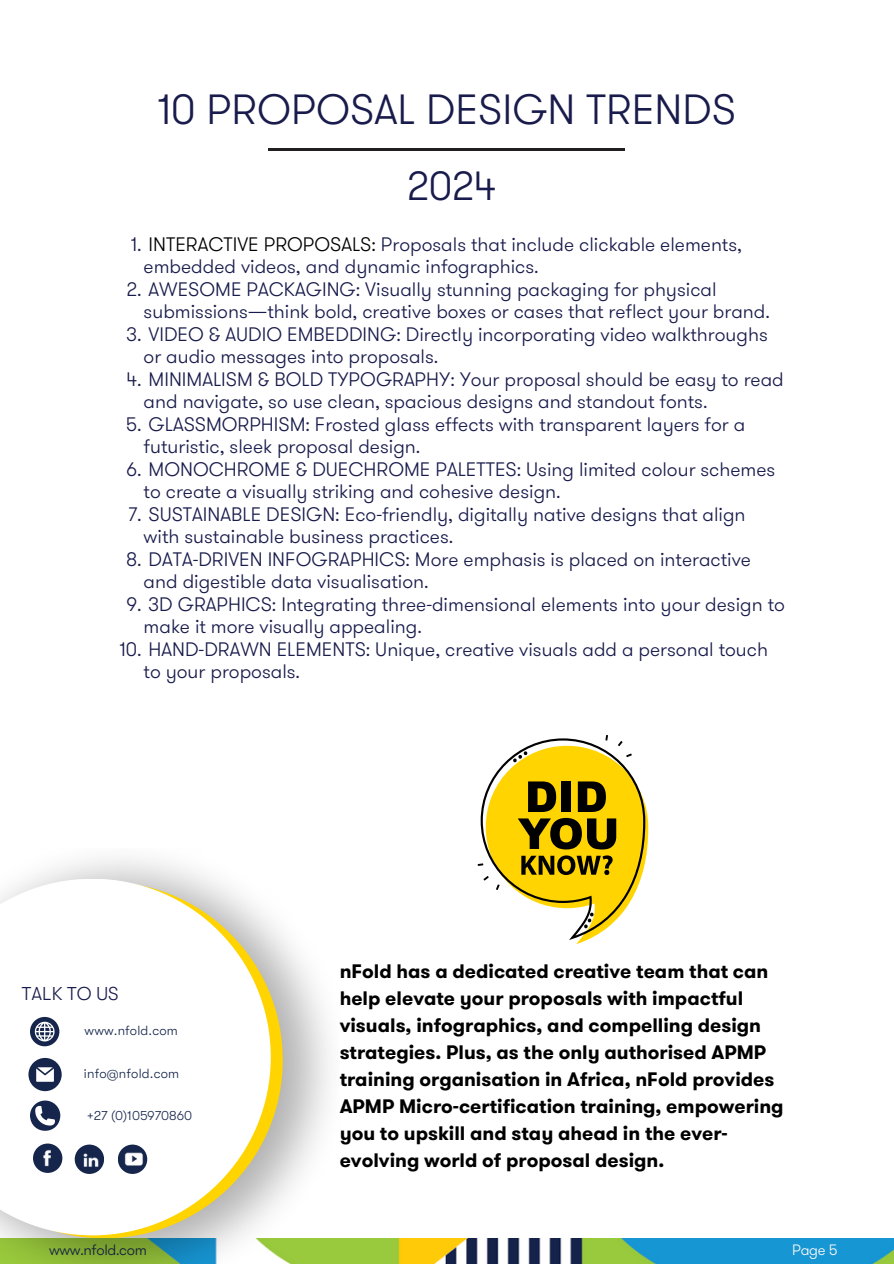
<style>
.page{position:relative;width:894px;height:1264px;background:#fff}
.page>*{position:absolute;margin:0;border:0;box-sizing:border-box;transform-origin:0 0}
.t1{font:300 42.15px "GT Walsheim Pro";color:#181b4b}
.t2{font:300 40.65px "GT Walsheim Pro";color:#181b4b}
.t3{font:300 19.5px/22.5px "GT Walsheim Pro";color:#181b4b}
.t4{font:700 19.5px/27px "GT Walsheim Pro";color:#000}
.t5{font:300 18.6px "GT Walsheim Pro";color:#181b4b}
.t6{font:300 15px "GT Walsheim Pro";letter-spacing:-.02em;color:#15254b}
.t7{font:300 15px "GT Walsheim Pro";color:#fffaf6}
.t8{font:300 13.2px "GT Walsheim Pro";letter-spacing:.01em;color:#15254a}
.s1{color:#000}
</style>
<div class="page">
<img style="left:339px;top:1238px;width:554px;height:24px">
<img style="left:0;top:858px;width:339px;height:405px">
<svg style="left:0;top:881px;width:283px;height:357px"></svg>
<svg style="left:0;top:878px;width:271px;height:357px"></svg>
<div style="left:33px;top:1143px;width:29px;height:29px;background:#15254b;border-radius:50%"></div>
<img style="left:37px;top:1144px;width:21px;height:27px">
<svg style="left:30px;top:1016px;width:29px;height:30px"></svg>
<svg style="left:28px;top:1057px;width:34px;height:34px"></svg>
<div style="left:75px;top:1144px;width:29px;height:29px;background:#15254b;border-radius:50%"></div>
<img style="left:83px;top:1153px;width:16px;height:14px">
<svg style="left:118px;top:1144px;width:29px;height:29px"></svg>
<img style="left:116px;top:1146px;width:33px;height:25px">
<svg style="left:30px;top:1100px;width:30px;height:35px"></svg>
<hr style="left:268px;top:148px;width:356px;height:2px;background:#231f20">
<svg style="left:477px;top:735px;width:171px;height:209px"></svg>
<p class="t1" style="left:157px;top:80px;width:580px">10 PROPOSAL DESIGN TRENDS</p>
<p class="t2" style="left:407px;top:157px;width:90px">2024</p>
<p class="t3" style="left:144px;top:233px;width:599px;text-indent:-13px">1. <span class="s1">INTERACTIVE PROPOSALS:</span> Proposals that include clickable elements, embedded videos, and dynamic infographics.</p>
<p class="t3" style="left:144px;top:278px;width:627px;text-indent:-17px">2. AWESOME PACKAGING: Visually stunning packaging for physical submissions—think bold, creative boxes or cases that reflect your brand.</p>
<h3 class="t3" style="left:144px;top:323px;width:625px;text-indent:-17px">3. VIDEO &amp; AUDIO EMBEDDING: Directly incorporating video walkthroughs or audio messages into proposals.</h3>
<p class="t3" style="left:144px;top:368px;width:641px;text-indent:-17px">4. MINIMALISM &amp; BOLD TYPOGRAPHY: Your proposal should be easy to read and navigate, so use clean, spacious designs and standout fonts.</p>
<p class="t3" style="left:144px;top:413px;width:603px;text-indent:-18px">5. GLASSMORPHISM: Frosted glass effects with transparent layers for a futuristic, sleek proposal design.</p>
<p class="t3" style="left:144px;top:458px;width:633px;text-indent:-17px">6. MONOCHROME &amp; DUECHROME PALETTES: Using limited colour schemes to create a visually striking and cohesive design.</p>
<p class="t3" style="left:144px;top:503px;width:603px;text-indent:-15px">7. SUSTAINABLE DESIGN: Eco-friendly, digitally native designs that align with sustainable business practices.</p>
<p class="t3" style="left:144px;top:548px;width:608px;text-indent:-18px">8. DATA-DRIVEN INFOGRAPHICS: More emphasis is placed on interactive and digestible data visualisation.</p>
<p class="t3" style="left:144px;top:593px;width:642px;text-indent:-17px">9. 3D GRAPHICS: Integrating three-dimensional elements into your design to make it more visually appealing.</p>
<p class="t3" style="left:144px;top:638px;width:625px;text-indent:-24px">10. HAND-DRAWN ELEMENTS: Unique, creative visuals add a personal touch to your proposals.</p>
<p class="t5" style="left:22px;top:983px;width:98px">TALK TO US</p>
<p class="t8" style="left:85px;top:1023px;width:95px">www.nfold.com</p>
<p class="t8" style="left:84px;top:1066px;width:97px">info@nfold.com</p>
<p class="t8" style="left:87px;top:1108px;width:107px">+27 (0)105970860</p>
<p class="t4" style="left:339px;top:957px;width:445px">nFold has a dedicated creative team that can help elevate your proposals with impactful visuals, infographics, and compelling design strategies. Plus, as the only authorised APMP training organisation in Africa, nFold provides APMP Micro-certification training, empowering you to upskill and stay ahead in the ever&shy;evolving world of proposal design.</p>
<p class="t6" style="left:49px;top:1239px;width:99px">www.nfold.com</p>
<h2 class="t7" style="left:791px;top:1239px;width:47px">Page 5</h2>
</div>
